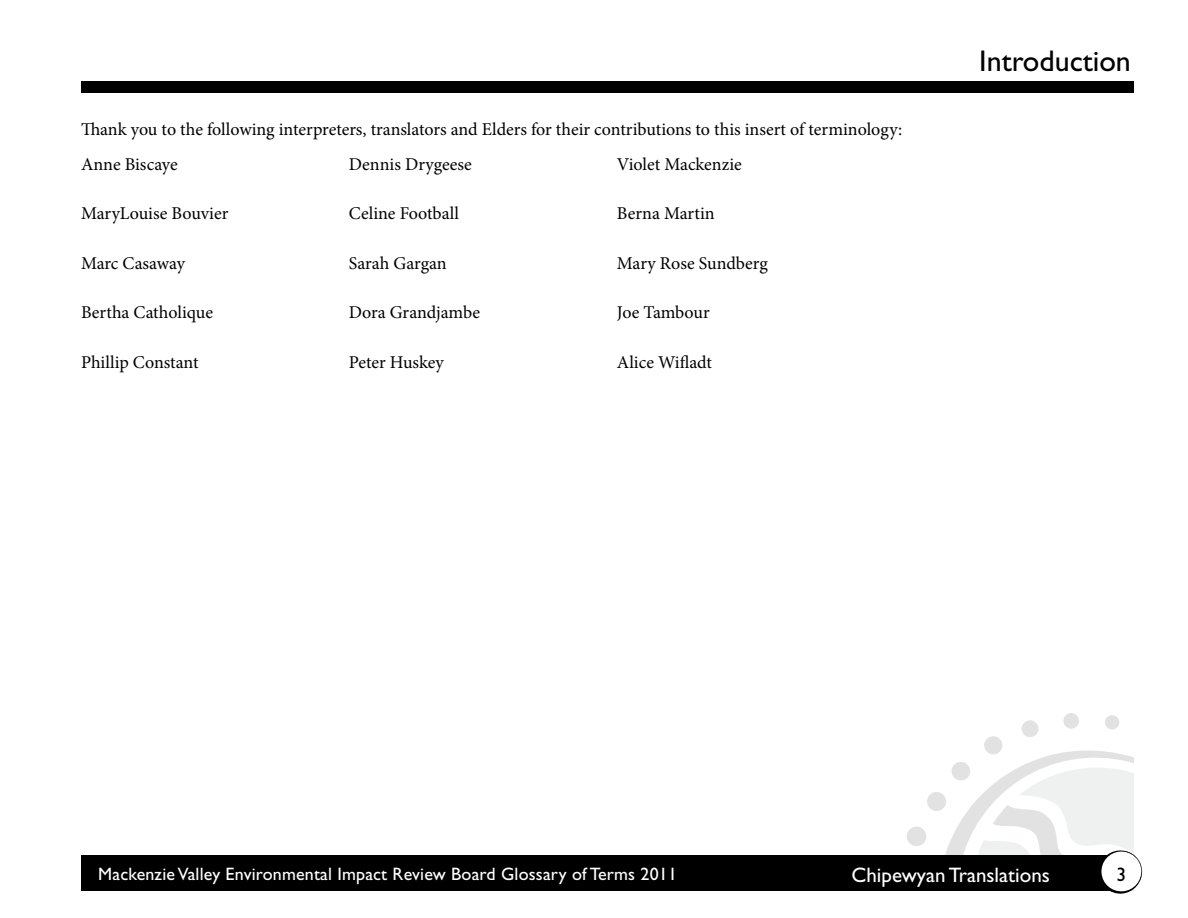
<style>
.page{position:relative;width:1188px;height:918px;background:#fff}
.page>*{position:absolute;margin:0;border:0;box-sizing:border-box;transform-origin:0 0}
.t1{font:30px "Gill Sans";color:#000}
.t2{font:21px "Gill Sans";color:#fff}
.t3{font:19.5px "Gill Sans";color:#000}
.t4{font:18px/35.2px "Minion Pro";color:#000}
.t5{font:18px "Gill Sans";letter-spacing:.01em;color:#fff}
</style>
<div class="page">
<div style="left:81px;top:81px;width:1053px;height:12px;background:#000"></div>
<div style="left:81px;top:856px;width:1041px;height:35px;background:#000"></div>
<svg style="left:896px;top:713px;width:247px;height:181px"></svg>
<p class="t4" style="left:81px;top:111px;width:823px">Thank you to the following interpreters, translators and Elders for their contributions to this insert of terminology:<br>Anne Biscaye</p>
<p class="t4" style="left:81px;top:196px;width:149px">MaryLouise Bouvier</p>
<p class="t4" style="left:81px;top:246px;width:106px">Marc Casaway</p>
<p class="t4" style="left:81px;top:295px;width:134px">Bertha Catholique</p>
<p class="t4" style="left:81px;top:345px;width:119px">Phillip Constant</p>
<p class="t4" style="left:617px;top:147px;width:126px">Violet Mackenzie</p>
<p class="t4" style="left:617px;top:196px;width:99px">Berna Martin</p>
<p class="t4" style="left:617px;top:246px;width:152px">Mary Rose Sundberg</p>
<p class="t4" style="left:617px;top:295px;width:94px">Joe Tambour</p>
<p class="t4" style="left:617px;top:345px;width:97px">Alice Wifladt</p>
<p class="t4" style="left:349px;top:147px;width:124px">Dennis Drygeese</p>
<p class="t4" style="left:349px;top:196px;width:112px">Celine Football</p>
<p class="t4" style="left:349px;top:246px;width:99px">Sarah Gargan</p>
<p class="t4" style="left:349px;top:295px;width:133px">Dora Grandjambe</p>
<p class="t4" style="left:349px;top:345px;width:96px">Peter Huskey</p>
<h1 class="t1" style="left:979px;top:44px;width:153px">Introduction</h1>
<p class="t5" style="left:98px;top:864px;width:580px">Mackenzie Valley Environmental Impact Review Board Glossary of Terms 2011</p>
<p class="t2" style="left:852px;top:863px;width:200px">Chipewyan Translations</p>
<p class="t3" style="left:1116px;top:863px;width:11px">3</p>
</div>
